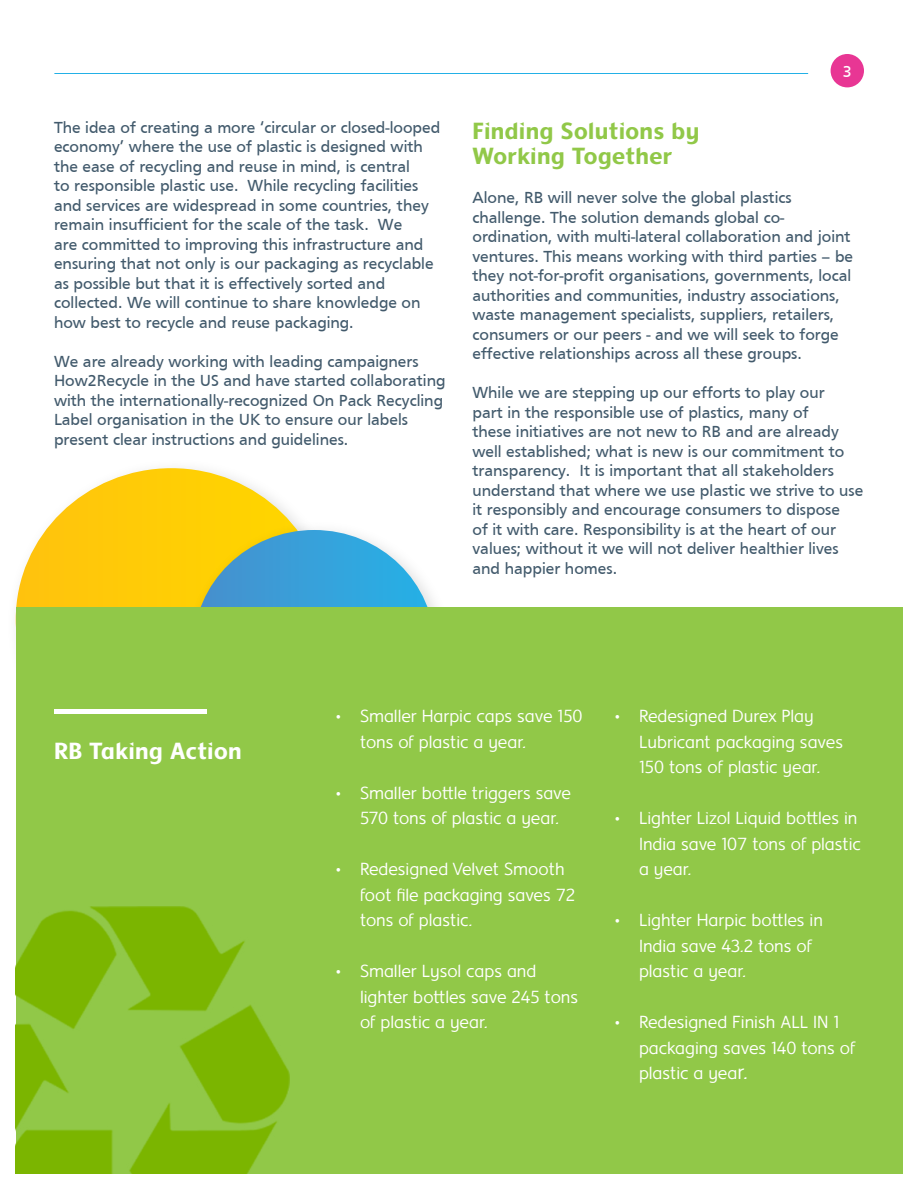
<style>
.page{position:relative;width:918px;height:1188px;background:#fff}
.page>*{position:absolute;margin:0;border:0;box-sizing:border-box;transform-origin:0 0}
.t1{font:24px/25.5px "Kite Display";letter-spacing:.025em;color:#91c848}
.t2{font:24px "Kite Display";letter-spacing:.025em;color:#fff}
.t3{font:300 18px/25.5px "Kite Display";color:#fff}
.t4{font:16.5px/19.5px "Frutiger Normal";color:#425a6c}
.t5{font:16.5px "Frutiger Normal";color:#fff}
.s1{font-family:"Frutiger Normal";font-weight:400}
.s2{font-size:21px}
</style>
<div class="page">
<svg style="left:16px;top:468px;width:279px;height:140px"></svg>
<div style="left:183px;top:520px;width:273px;height:265px;background:#000;opacity:.15"></div>
<svg style="left:194px;top:530px;width:241px;height:78px;background:#75b6bb"></svg>
<div style="left:16px;top:608px;width:886px;height:566px;background:#91c848"></div>
<div style="left:54px;top:709px;width:152px;height:5px;background:#fff"></div>
<hr style="left:54px;top:73px;width:754px;height:1px;background:#23b0e6">
<div style="left:831px;top:54px;width:33px;height:33px;background:#e83694;border-radius:50%"></div>
<img style="left:16px;top:907px;width:273px;height:267px">
<p class="t4" style="left:54px;top:117px;width:388px">The idea of creating a more ‘circular or closed-looped economy’ where the use of plastic is designed with the ease of recycling and reuse in mind, is central<br>to responsible plastic use. While recycling facilities and services are widespread in some countries, they remain insufficient for the scale of the task. We<br>are committed to improving this infrastructure and ensuring that not only is our packaging as recyclable as possible but that it is effectively sorted and collected. We will continue to share knowledge on how best to recycle and reuse packaging.</p>
<p class="t4" style="left:54px;top:351px;width:393px">We are already working with leading campaigners How2Recycle in the US and have started collaborating with the internationally-recognized On Pack Recycling Label organisation in the UK to ensure our labels present clear instructions and guidelines.</p>
<p class="t5" style="left:843px;top:62px;width:10px">3</p>
<h1 class="t1" style="left:472px;top:117px;width:228px">Finding Solutions by<br>Working Together</h1>
<p class="t4" style="left:472px;top:188px;width:382px">Alone, RB will never solve the global plastics challenge. The solution demands global co&shy;ordination, with multi-lateral collaboration and joint ventures. This means working with third parties – be they not-for-profit organisations, governments, local authorities and communities, industry associations, waste management specialists, suppliers, retailers, consumers or our peers - and we will seek to forge effective relationships across all these groups.</p>
<p class="t4" style="left:472px;top:383px;width:392px">While we are stepping up our efforts to play our<br>part in the responsible use of plastics, many of<br>these initiatives are not new to RB and are already well established; what is new is our commitment to transparency. It is important that all stakeholders understand that where we use plastic we strive to use it responsibly and encourage consumers to dispose<br>of it with care. Responsibility is at the heart of our values; without it we will not deliver healthier lives and happier homes.</p>
<h1 class="t2" style="left:54px;top:732px;width:189px">RB Taking Action</h1>
<p class="t3" style="left:360px;top:702px;width:224px;text-indent:-27px"><span class="s1">•</span> Smaller Harpic caps save 150 tons of plastic a year.</p>
<p class="t3" style="left:360px;top:778px;width:213px;text-indent:-27px"><span class="s1">•</span> Smaller bottle triggers save<br>570 tons of plastic a year.</p>
<p class="t3" style="left:360px;top:855px;width:217px;text-indent:-27px"><span class="s1">•</span> Redesigned Velvet Smooth foot file packaging saves 72 tons of plastic.</p>
<p class="t3" style="left:360px;top:957px;width:220px;text-indent:-27px"><span class="s1">•</span> Smaller Lysol caps and lighter bottles save 245 tons of plastic a year.</p>
<p class="t3" style="left:639px;top:702px;width:206px;text-indent:-27px"><span class="s1">•</span> Redesigned Durex Play<br>Lubricant packaging saves<br>150 tons of plastic year.</p>
<p class="t3" style="left:639px;top:804px;width:224px;text-indent:-27px"><span class="s1">•</span> Lighter Lizol Liquid bottles in<br>India save 107 tons of plastic a year.</p>
<p class="t3" style="left:639px;top:906px;width:186px;text-indent:-27px"><span class="s1">•</span> Lighter Harpic bottles in<br>India save 43.2 tons of plastic a year.</p>
<p class="t3" style="left:639px;top:1008px;width:218px;text-indent:-27px"><span class="s1">•</span> Redesigned Finish ALL IN 1 packaging saves 140 tons of plastic a yea<span class="s2">r.</span></p>
</div>
